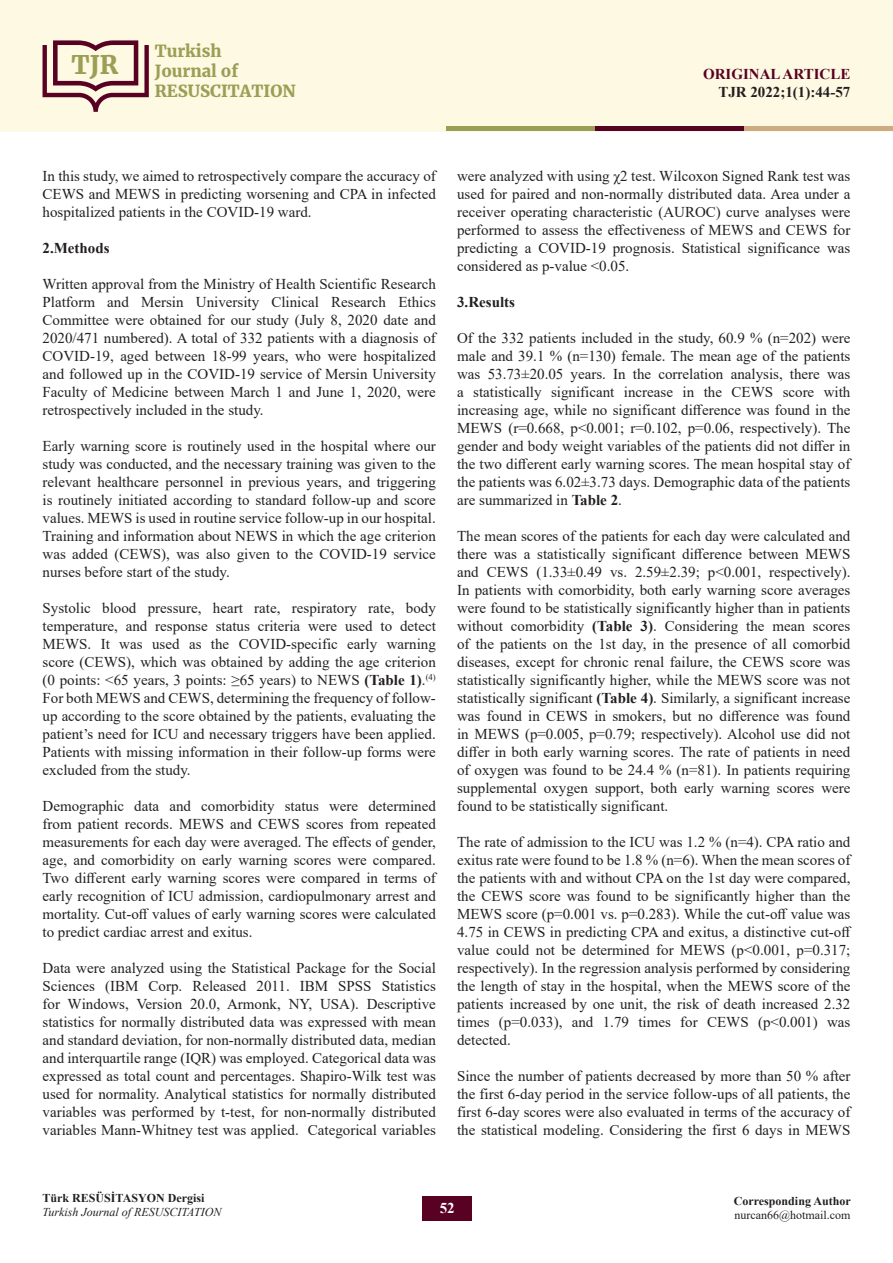
<style>
.page{position:relative;width:893px;height:1263px;background:#fff}
.page>*{position:absolute;margin:0;border:0;box-sizing:border-box;transform-origin:0 0}
.t1{font:900 25.35px "Merriweather";color:#9b9f55}
.t2{font:900 16.5px/19.8px "Merriweather";color:#9b9e55}
.t3{font:15px/18px "Times New Roman";color:#231f20;text-align:justify}
.t4{font:700 15px "Times New Roman";color:#231f20}
.t5{font:700 15px "Times New Roman";color:#580122}
.t6{font:700 15px "Times New Roman";color:#fff}
.t7{font:700 12px "Times New Roman";color:#231f20}
.t8{font:italic 12px "Times New Roman";color:#231f20}
.t9{font:12px "Times New Roman";color:#231f20}
.s1{font-weight:700}
</style>
<div class="page">
<div style="left:0;top:0;width:893px;height:131px;background:#fdf9e2"></div>
<svg style="left:43px;top:40px;width:106px;height:72px"></svg>
<div style="left:446px;top:126px;width:149px;height:5px;background:#9b9f55"></div>
<div style="left:595px;top:126px;width:149px;height:5px;background:#580122"></div>
<div style="left:744px;top:126px;width:149px;height:5px;background:#cdab83"></div>
<div style="left:422px;top:1196px;width:50px;height:24px;background:#580122"></div>
<h1 class="t1" style="left:72px;top:47px;width:48px">TJR</h1>
<p class="t2" style="left:155px;top:41px;width:142px">Turkish<br>Journal of<br>RESUSCITATION</p>
<p class="t5" style="left:703px;top:63px;width:149px">ORIGINAL ARTICLE</p>
<p class="t4" style="left:718px;top:81px;width:134px">TJR 2022;1(1):44-57</p>
<p class="t3" style="left:43px;top:166px;width:395px">In this study, we aimed to retrospectively compare the accuracy of CEWS and MEWS in predicting worsening and CPA in infected hospitalized patients in the COVID-19 ward.</p>
<p class="t4" style="left:43px;top:237px;width:69px">2.Methods</p>
<p class="t3" style="left:43px;top:274px;width:395px">Written approval from the Ministry of Health Scientific Research Platform and Mersin University Clinical Research Ethics Committee were obtained for our study (July 8, 2020 date and 2020/471 numbered). A total of 332 patients with a diagnosis of COVID-19, aged between 18-99 years, who were hospitalized and followed up in the COVID-19 service of Mersin University Faculty of Medicine between March 1 and June 1, 2020, were retrospectively included in the study.</p>
<p class="t3" style="left:43px;top:436px;width:395px">Early warning score is routinely used in the hospital where our study was conducted, and the necessary training was given to the relevant healthcare personnel in previous years, and triggering is routinely initiated according to standard follow-up and score values. MEWS is used in routine service follow-up in our hospital.<br>Training and information about NEWS in which the age criterion was added (CEWS), was also given to the COVID-19 service nurses before start of the study.</p>
<p class="t3" style="left:43px;top:598px;width:395px">Systolic blood pressure, heart rate, respiratory rate, body temperature, and response status criteria were used to detect MEWS. It was used as the COVID-specific early warning score (CEWS), which was obtained by adding the age criterion (0 points: &lt;65 years, 3 points: ≥65 years) to NEWS <span class="s1">(Table 1)</span>.<sup>(4)<br></sup>For both MEWS and CEWS, determining the frequency of follow&shy;up according to the score obtained by the patients, evaluating the patient’s need for ICU and necessary triggers have been applied.<br>Patients with missing information in their follow-up forms were excluded from the study.</p>
<p class="t3" style="left:43px;top:796px;width:395px">Demographic data and comorbidity status were determined from patient records. MEWS and CEWS scores from repeated measurements for each day were averaged. The effects of gender, age, and comorbidity on early warning scores were compared.<br>Two different early warning scores were compared in terms of early recognition of ICU admission, cardiopulmonary arrest and mortality. Cut-off values of early warning scores were calculated to predict cardiac arrest and exitus.</p>
<p class="t3" style="left:43px;top:958px;width:395px">Data were analyzed using the Statistical Package for the Social Sciences (IBM Corp. Released 2011. IBM SPSS Statistics for Windows, Version 20.0, Armonk, NY, USA). Descriptive statistics for normally distributed data was expressed with mean and standard deviation, for non-normally distributed data, median and interquartile range (IQR) was employed. Categorical data was expressed as total count and percentages. Shapiro-Wilk test was used for normality. Analytical statistics for normally distributed variables was performed by t-test, for non-normally distributed variables Mann-Whitney test was applied. Categorical variables</p>
<p class="t3" style="left:457px;top:166px;width:395px">were analyzed with using χ2 test. Wilcoxon Signed Rank test was used for paired and non-normally distributed data. Area under a receiver operating characteristic (AUROC) curve analyses were performed to assess the effectiveness of MEWS and CEWS for predicting a COVID-19 prognosis. Statistical significance was considered as p-value &lt;0.05.</p>
<p class="t4" style="left:457px;top:291px;width:59px">3.Results</p>
<p class="t3" style="left:457px;top:328px;width:395px">Of the 332 patients included in the study, 60.9 % (n=202) were male and 39.1 % (n=130) female. The mean age of the patients was 53.73±20.05 years. In the correlation analysis, there was a statistically significant increase in the CEWS score with increasing age, while no significant difference was found in the MEWS (r=0.668, p&lt;0.001; r=0.102, p=0.06, respectively). The gender and body weight variables of the patients did not differ in the two different early warning scores. The mean hospital stay of the patients was 6.02±3.73 days. Demographic data of the patients are summarized in <span class="s1">Table 2</span>.</p>
<p class="t3" style="left:457px;top:526px;width:395px">The mean scores of the patients for each day were calculated and there was a statistically significant difference between MEWS and CEWS (1.33±0.49 vs. 2.59±2.39; p&lt;0.001, respectively).<br>In patients with comorbidity, both early warning score averages were found to be statistically significantly higher than in patients without comorbidity <span class="s1">(Table 3)</span>. Considering the mean scores of the patients on the 1st day, in the presence of all comorbid diseases, except for chronic renal failure, the CEWS score was statistically significantly higher, while the MEWS score was not statistically significant <span class="s1">(Table 4)</span>. Similarly, a significant increase was found in CEWS in smokers, but no difference was found in MEWS (p=0.005, p=0.79; respectively). Alcohol use did not differ in both early warning scores. The rate of patients in need of oxygen was found to be 24.4 % (n=81). In patients requiring supplemental oxygen support, both early warning scores were found to be statistically significant.</p>
<p class="t3" style="left:457px;top:832px;width:396px">The rate of admission to the ICU was 1.2 % (n=4). CPA ratio and exitus rate were found to be 1.8 % (n=6). When the mean scores of the patients with and without CPA on the 1st day were compared, the CEWS score was found to be significantly higher than the MEWS score (p=0.001 vs. p=0.283). While the cut-off value was 4.75 in CEWS in predicting CPA and exitus, a distinctive cut-off value could not be determined for MEWS (p˂0.001, p=0.317; respectively). In the regression analysis performed by considering the length of stay in the hospital, when the MEWS score of the patients increased by one unit, the risk of death increased 2.32 times (p=0.033), and 1.79 times for CEWS (p&lt;0.001) was detected.</p>
<p class="t3" style="left:457px;top:1066px;width:395px">Since the number of patients decreased by more than 50 % after the first 6-day period in the service follow-ups of all patients, the first 6-day scores were also evaluated in terms of the accuracy of the statistical modeling. Considering the first 6 days in MEWS</p>
<p class="t7" style="left:43px;top:1189px;width:163px">Türk RESÜSİTASYON Dergisi</p>
<p class="t8" style="left:43px;top:1204px;width:181px">Turkish Journal of RESUSCITATION</p>
<p class="t6" style="left:440px;top:1197px;width:16px">52</p>
<p class="t7" style="left:734px;top:1192px;width:118px">Corresponding Author</p>
<p class="t9" style="left:734px;top:1206px;width:118px">nurcan66@hotmail.com</p>
</div>
